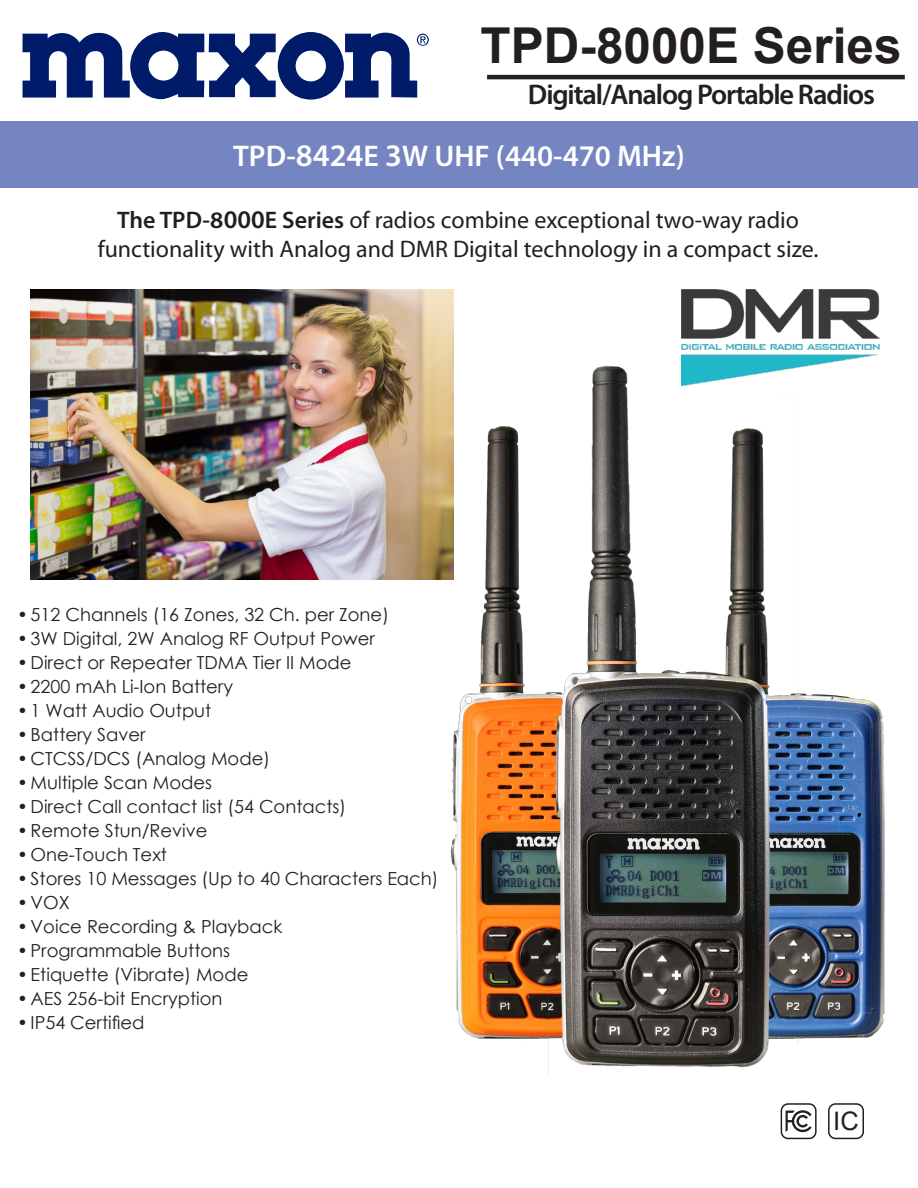
<style>
.page{position:relative;width:918px;height:1188px;background:#fff}
.page>*{position:absolute;margin:0;border:0;box-sizing:border-box;transform-origin:0 0}
.t1{font:700 49.5px "Arial";color:#231f20}
.t2{font:600 30px "Myriad Pro";color:#fff}
.t3{font:600 28.5px "Myriad Pro";letter-spacing:-.04em;color:#231f20}
.t4{font:25.5px "Arial";color:#231f20}
.Paragraph_Style_1{font:24px/28.8px "Myriad Pro";color:#231f20;text-align:center}
.t5{font:18px "Century Gothic";color:#231f20}
.s1{font-size:31.5px}
.s2{font-weight:600}
.s3{font-weight:600;font-size:25.5px}
</style>
<div class="page">
<div style="left:0;top:121px;width:918px;height:67px;background:#7585c1"></div>
<svg style="left:23px;top:32px;width:406px;height:68px"></svg>
<hr style="left:487px;top:75px;width:418px;height:4px;background:#231f20">
<svg style="left:786px;top:1110px;width:26px;height:22px"></svg>
<div style="left:781px;top:1103px;width:36px;height:36px;border:2px solid #231f20;border-radius:7px"></div>
<div style="left:828px;top:1103px;width:36px;height:36px;border:2px solid #231f20;border-radius:7px"></div>
<img style="left:437px;top:366px;width:448px;height:709px">
<img style="left:31px;top:289px;width:423px;height:290px">
<div style="left:710px;top:380px;width:67px;height:30px;background:#fff"></div>
<img style="left:681px;top:289px;width:199px;height:97px">
<p class="t1" style="left:481px;top:11px;width:422px">TPD-8000E Series</p>
<p class="t3" style="left:528px;top:77px;width:349px">Digital/Analog Portable Radios</p>
<p class="t2" style="left:233px;top:137px;width:453px">TPD-<span class="s1">8424</span>E <span class="s1">3</span>W UHF (440-470 MHz)</p>
<p class="Paragraph_Style_1" style="left:98px;top:205px;width:722px"><span class="s2">The TPD-</span><span class="s3">8000</span><span class="s2">E Series</span> of radios combine exceptional two-way radio functionality with Analog and DMR Digital technology in a compact size.</p>
<p class="t5" style="left:17px;top:602px;width:373px">•512 Channels (16 Zones, 32 Ch. per Zone)</p>
<p class="t5" style="left:17px;top:626px;width:359px">•3W Digital, 2W Analog RF Output Power</p>
<p class="t5" style="left:17px;top:650px;width:336px">•Direct or Repeater TDMA Tier II Mode</p>
<p class="t5" style="left:17px;top:674px;width:217px">•2200 mAh Li-Ion Battery</p>
<p class="t5" style="left:17px;top:698px;width:196px">•1 Watt Audio Output</p>
<p class="t5" style="left:17px;top:722px;width:130px">•Battery Saver</p>
<p class="t5" style="left:17px;top:746px;width:254px">• CTCSS/DCS (Analog Mode)</p>
<p class="t5" style="left:17px;top:770px;width:197px">•Multiple Scan Modes</p>
<p class="t5" style="left:17px;top:794px;width:331px">•Direct Call contact list (54 Contacts)</p>
<p class="t5" style="left:17px;top:818px;width:192px">•Remote Stun/Revive</p>
<p class="t5" style="left:17px;top:842px;width:151px">•One-Touch Text</p>
<p class="t5" style="left:17px;top:866px;width:423px">•Stores 10 Messages (Up to 40 Characters Each)</p>
<p class="t5" style="left:17px;top:890px;width:54px">• VOX</p>
<p class="t5" style="left:17px;top:914px;width:267px">• Voice Recording &amp; Playback</p>
<p class="t5" style="left:17px;top:938px;width:215px">•Programmable Buttons</p>
<p class="t5" style="left:17px;top:962px;width:233px">•Etiquette (Vibrate) Mode</p>
<p class="t5" style="left:17px;top:986px;width:207px">•AES 256-bit Encryption</p>
<p class="t5" style="left:17px;top:1010px;width:129px">•IP54 Certified</p>
<p class="t4" style="left:833px;top:1103px;width:27px">IC</p>
</div>
